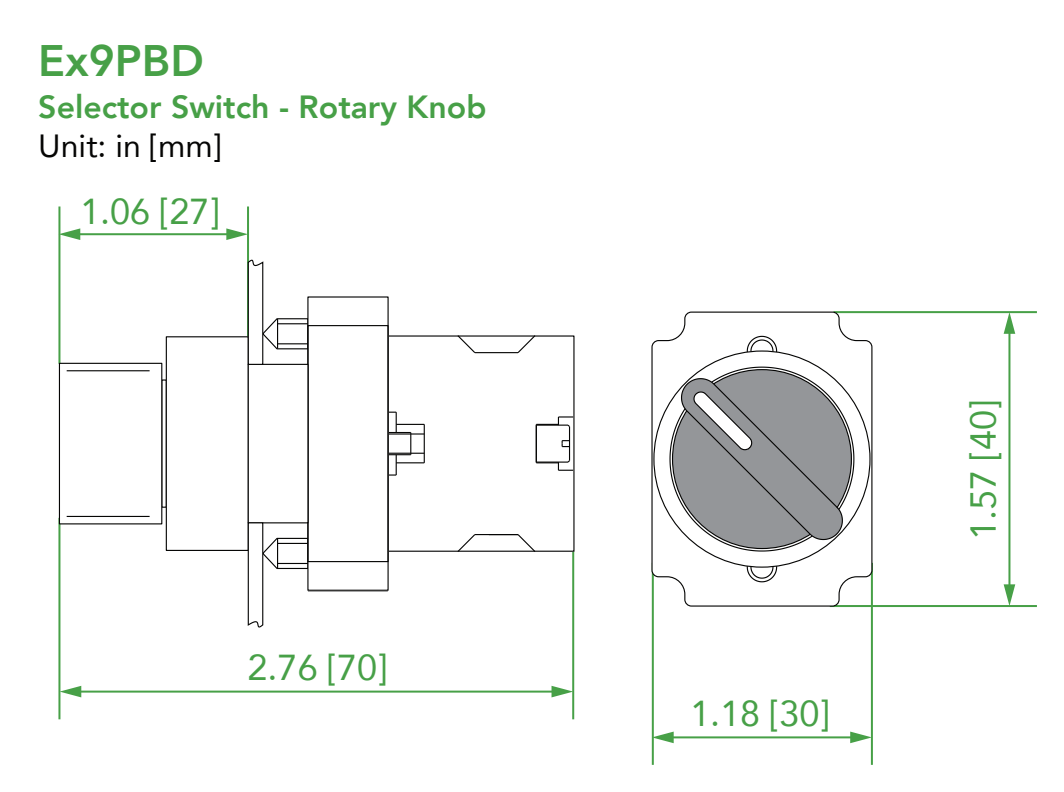
<style>
.page{position:relative;width:1064px;height:792px;background:#fff}
.page>*{position:absolute;margin:0;border:0;box-sizing:border-box;transform-origin:0 0}
.t1{font:800 44px "Avenir";color:#47a047}
.t2{font:36px "Avenir";color:#47a047}
.t3{font:800 32px "Avenir";color:#47a047}
.t4{font:32px "Avenir";color:#050504}
</style>
<div class="page">
<hr style="left:58px;top:517px;width:2px;height:202px;background:#47a047">
<hr style="left:572px;top:550px;width:2px;height:169px;background:#47a047">
<hr style="left:77px;top:690px;width:478px;height:2px;background:#47a047">
<svg style="left:60px;top:685px;width:21px;height:12px"></svg>
<svg style="left:551px;top:685px;width:22px;height:12px"></svg>
<hr style="left:58px;top:206px;width:2px;height:158px;background:#47a047">
<hr style="left:247px;top:206px;width:2px;height:130px;background:#47a047">
<hr style="left:76px;top:233px;width:154px;height:2px;background:#47a047">
<svg style="left:226px;top:228px;width:21px;height:12px"></svg>
<svg style="left:60px;top:228px;width:20px;height:12px"></svg>
<div style="left:59px;top:362px;width:103px;height:162px;background:#fff;border:1px solid #050504"></div>
<div style="left:166px;top:336px;width:83px;height:215px;border:1px solid #050504"></div>
<hr style="left:387px;top:335px;width:2px;height:216px;background:#050504">
<hr style="left:308px;top:590px;width:80px;height:1px;background:#050504">
<svg style="left:456px;top:534px;width:20px;height:18px"></svg>
<hr style="left:396px;top:423px;width:28px;height:2px;background:#050504">
<svg style="left:397px;top:462px;width:27px;height:1px"></svg>
<svg style="left:388px;top:411px;width:8px;height:2px"></svg>
<hr style="left:395px;top:412px;width:2px;height:20px;background:#050504">
<hr style="left:395px;top:454px;width:2px;height:21px;background:#050504">
<hr style="left:423px;top:424px;width:2px;height:38px;background:#050504">
<svg style="left:388px;top:432px;width:36px;height:23px"></svg>
<hr style="left:535px;top:424px;width:2px;height:38px;background:#050504">
<svg style="left:557px;top:416px;width:16px;height:12px"></svg>
<svg style="left:561px;top:440px;width:7px;height:7px"></svg>
<hr style="left:568px;top:426px;width:2px;height:34px;background:#050504">
<svg style="left:535px;top:455px;width:38px;height:16px"></svg>
<hr style="left:536px;top:423px;width:22px;height:2px;background:#050504">
<hr style="left:536px;top:424px;width:32px;height:1px;background:#050504">
<hr style="left:536px;top:461px;width:32px;height:1px;background:#050504">
<hr style="left:475px;top:533px;width:43px;height:2px;background:#050504">
<svg style="left:516px;top:533px;width:20px;height:19px"></svg>
<svg style="left:456px;top:335px;width:20px;height:19px"></svg>
<hr style="left:475px;top:352px;width:43px;height:1px;background:#050504">
<svg style="left:516px;top:335px;width:20px;height:19px"></svg>
<div style="left:307px;top:325px;width:81px;height:237px;border:1px solid #050504"></div>
<div style="left:248px;top:364px;width:60px;height:159px;border:1px solid #050504"></div>
<svg style="left:247px;top:259px;width:62px;height:106px"></svg>
<svg style="left:247px;top:521px;width:62px;height:107px"></svg>
<hr style="left:67px;top:370px;width:83px;height:1px;background:#050504">
<hr style="left:67px;top:515px;width:83px;height:2px;background:#050504">
<hr style="left:829px;top:605px;width:207px;height:2px;background:#47a047">
<hr style="left:833px;top:311px;width:203px;height:2px;background:#47a047">
<hr style="left:1008px;top:330px;width:2px;height:258px;background:#47a047">
<svg style="left:1003px;top:584px;width:12px;height:21px"></svg>
<svg style="left:1003px;top:313px;width:12px;height:21px"></svg>
<hr style="left:651px;top:562px;width:2px;height:202px;background:#47a047">
<hr style="left:870px;top:562px;width:2px;height:202px;background:#47a047">
<hr style="left:669px;top:736px;width:185px;height:2px;background:#47a047">
<svg style="left:653px;top:731px;width:20px;height:12px"></svg>
<svg style="left:850px;top:731px;width:21px;height:12px"></svg>
<svg style="left:651px;top:311px;width:221px;height:296px"></svg>
<div style="left:654px;top:351px;width:215px;height:216px;background:#fff;border-radius:50%"></div>
<svg style="left:746px;top:335px;width:31px;height:18px"></svg>
<svg style="left:746px;top:565px;width:31px;height:17px"></svg>
<svg style="left:668px;top:366px;width:186px;height:186px"></svg>
<p class="t1" style="left:38px;top:20px;width:167px">Ex9PBD</p>
<p class="t3" style="left:38px;top:78px;width:449px">Selector Switch - Rotary Knob</p>
<p class="t4" style="left:38px;top:120px;width:184px">Unit: in [mm]</p>
<p class="t2" style="left:80px;top:182px;width:140px">1.06 [27]</p>
<p class="t2" style="left:247px;top:638px;width:140px">2.76 [70]</p>
<p class="t2" style="left:690px;top:684px;width:140px">1.18 [30]</p>
<p class="t2" style="left:954px;top:539px;width:140px;rotate:-90deg">1.57 [40]</p>
</div>
